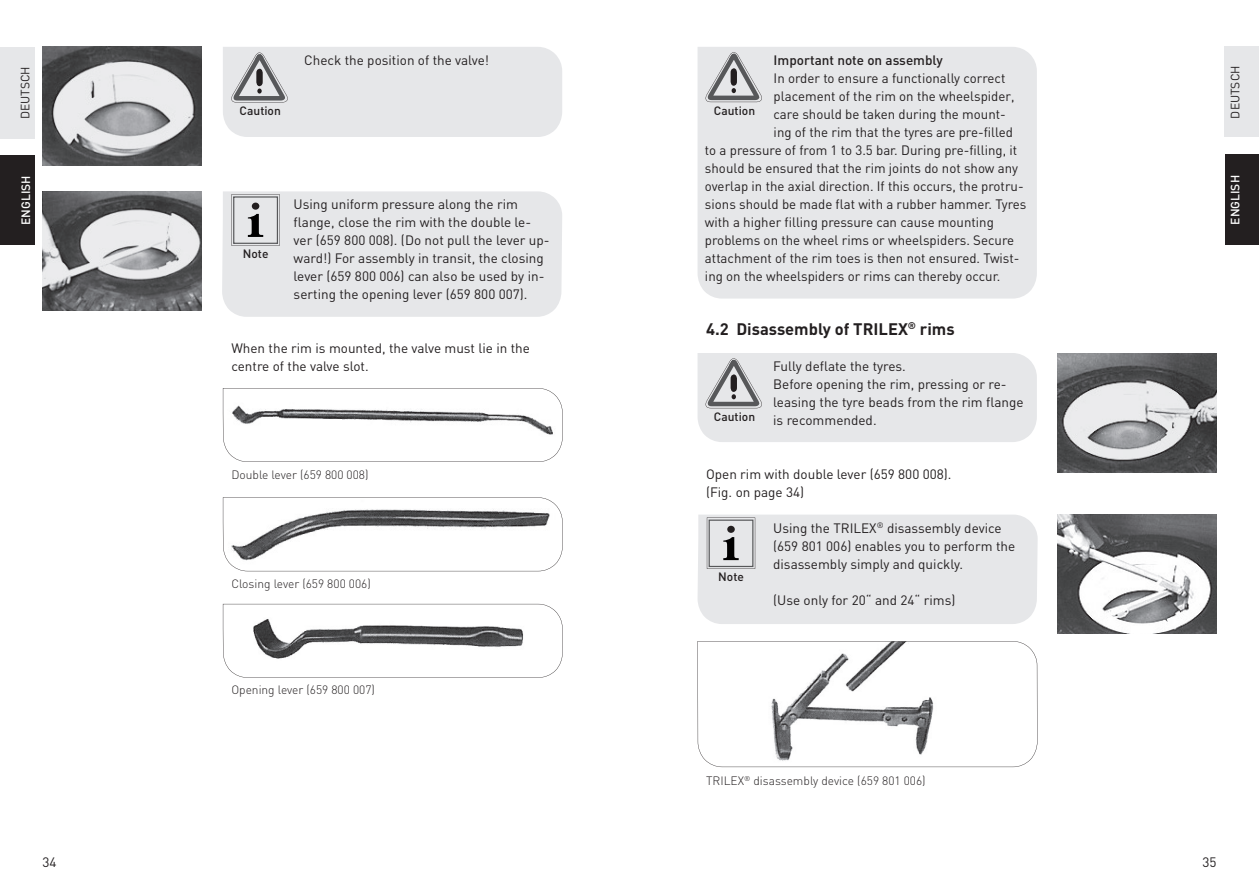
<style>
.page{position:relative;width:1259px;height:893px;background:#fff}
.page>*{position:absolute;margin:0;border:0;box-sizing:border-box;transform-origin:0 0}
.t1{font:700 16.5px "DIN";color:#231f20}
.t2{font:13.5px/18px "DIN";color:#231f20}
.t3{font:500 13.5px "DIN";color:#231f20}
.t4{font:300 12px "DIN";color:#231f20}
.t5{font:500 12px "DIN";color:#231f20}
.t6{font:12px "DIN";color:#231f20}
.t7{font:500 12px "DIN";color:#fff}
</style>
<div class="page">
<div style="left:0;top:47px;width:35px;height:92px;background:#e6e7e9"></div>
<div style="left:0;top:155px;width:35px;height:90px;background:#231f20"></div>
<div style="left:1224px;top:47px;width:35px;height:90px;background:#e6e7e9"></div>
<div style="left:1225px;top:155px;width:34px;height:90px;background:#231f20"></div>
<img style="left:43px;top:47px;width:159px;height:119px">
<img style="left:43px;top:191px;width:159px;height:119px">
<div style="left:697px;top:47px;width:340px;height:252px;background:#e6e7e9"></div>
<img style="left:1057px;top:353px;width:159px;height:119px">
<img style="left:1057px;top:515px;width:159px;height:119px">
<svg style="left:697px;top:641px;width:340px;height:126px"></svg>
<div style="left:223px;top:47px;width:339px;height:90px;background:#e6e7e9"></div>
<div style="left:222px;top:191px;width:340px;height:126px;background:#e6e7e9"></div>
<div style="left:697px;top:353px;width:340px;height:89px;background:#e6e7e9"></div>
<div style="left:697px;top:515px;width:340px;height:109px;background:#e6e7e9"></div>
<svg style="left:705px;top:52px;width:57px;height:50px;background:#b9babc"></svg>
<svg style="left:223px;top:388px;width:340px;height:74px"></svg>
<svg style="left:223px;top:497px;width:340px;height:74px"></svg>
<svg style="left:223px;top:604px;width:340px;height:74px"></svg>
<p class="t6" style="left:18px;top:119px;width:55px;rotate:-90deg">DEUTSCH</p>
<p class="t7" style="left:18px;top:225px;width:51px;rotate:-90deg">ENGLISH</p>
<p class="t5" style="left:240px;top:103px;width:43px">Caution</p>
<p class="t2" style="left:304px;top:51px;width:186px">Check the position of the valve!</p>
<p class="t5" style="left:243px;top:246px;width:27px">Note</p>
<p class="t2" style="left:294px;top:195px;width:257px">Using uniform pressure along the rim flange, close the rim with the double le&shy;ver (659 800 008). (Do not pull the lever up&shy;ward!) For assembly in transit, the closing lever (659 800 006) can also be used by in&shy;serting the opening lever (659 800 007).</p>
<p class="t2" style="left:231px;top:339px;width:300px">When the rim is mounted, the valve must lie in the centre of the valve slot.</p>
<p class="t4" style="left:231px;top:467px;width:139px">Double lever (659 800 008)</p>
<p class="t4" style="left:231px;top:576px;width:141px">Closing lever (659 800 006)</p>
<p class="t4" style="left:231px;top:683px;width:145px">Opening lever (659 800 007)</p>
<p class="t3" style="left:773px;top:52px;width:171px">Important note on assembly</p>
<p class="t2" style="left:773px;top:69px;width:233px">In order to ensure a functionally correct</p>
<p class="t2" style="left:773px;top:87px;width:242px">placement of the rim on the wheelspider,</p>
<p class="t2" style="left:773px;top:105px;width:234px">care should be taken during the mount-</p>
<p class="t2" style="left:773px;top:123px;width:241px">ing of the rim that the tyres are pre-filled</p>
<p class="t2" style="left:705px;top:141px;width:314px">to a pressure of from 1 to 3.5 bar. During pre-filling, it</p>
<p class="t2" style="left:705px;top:159px;width:315px">should be ensured that the rim joints do not show any</p>
<p class="t2" style="left:705px;top:177px;width:320px">overlap in the axial direction. If this occurs, the protru-</p>
<p class="t2" style="left:705px;top:195px;width:323px">sions should be made flat with a rubber hammer. Tyres</p>
<p class="t2" style="left:705px;top:213px;width:290px">with a higher filling pressure can cause mounting</p>
<p class="t2" style="left:705px;top:231px;width:311px">problems on the wheel rims or wheelspiders. Secure</p>
<p class="t2" style="left:705px;top:249px;width:316px">attachment of the rim toes is then not ensured. Twist-</p>
<p class="t2" style="left:705px;top:267px;width:297px">ing on the wheelspiders or rims can thereby occur.</p>
<p class="t1" style="left:706px;top:318px;width:250px">4.2 Disassembly of TRILEX<sup>®</sup> rims</p>
<p class="t2" style="left:773px;top:357px;width:252px">Fully deflate the tyres.<br>Before opening the rim, pressing or re&shy;leasing the tyre beads from the rim flange is recommended.</p>
<p class="t5" style="left:714px;top:103px;width:43px">Caution</p>
<p class="t5" style="left:714px;top:409px;width:43px">Caution</p>
<p class="t2" style="left:706px;top:465px;width:247px">Open rim with double lever (659 800 008). (Fig. on page 34)</p>
<p class="t2" style="left:773px;top:519px;width:244px">Using the TRILEX<sup>®</sup> disassembly device (659 801 006) enables you to perform the disassembly simply and quickly.</p>
<p class="t2" style="left:773px;top:591px;width:184px">(Use only for 20“ and 24“ rims)</p>
<p class="t5" style="left:718px;top:569px;width:27px">Note</p>
<p class="t6" style="left:1227px;top:119px;width:55px;rotate:-90deg">DEUTSCH</p>
<p class="t7" style="left:1227px;top:225px;width:51px;rotate:-90deg">ENGLISH</p>
<p class="t4" style="left:706px;top:773px;width:221px">TRILEX<sup>®</sup> disassembly device (659 801 006)</p>
<p class="t2" style="left:43px;top:853px;width:16px">34</p>
<p class="t2" style="left:1202px;top:853px;width:16px">35</p>
</div>
